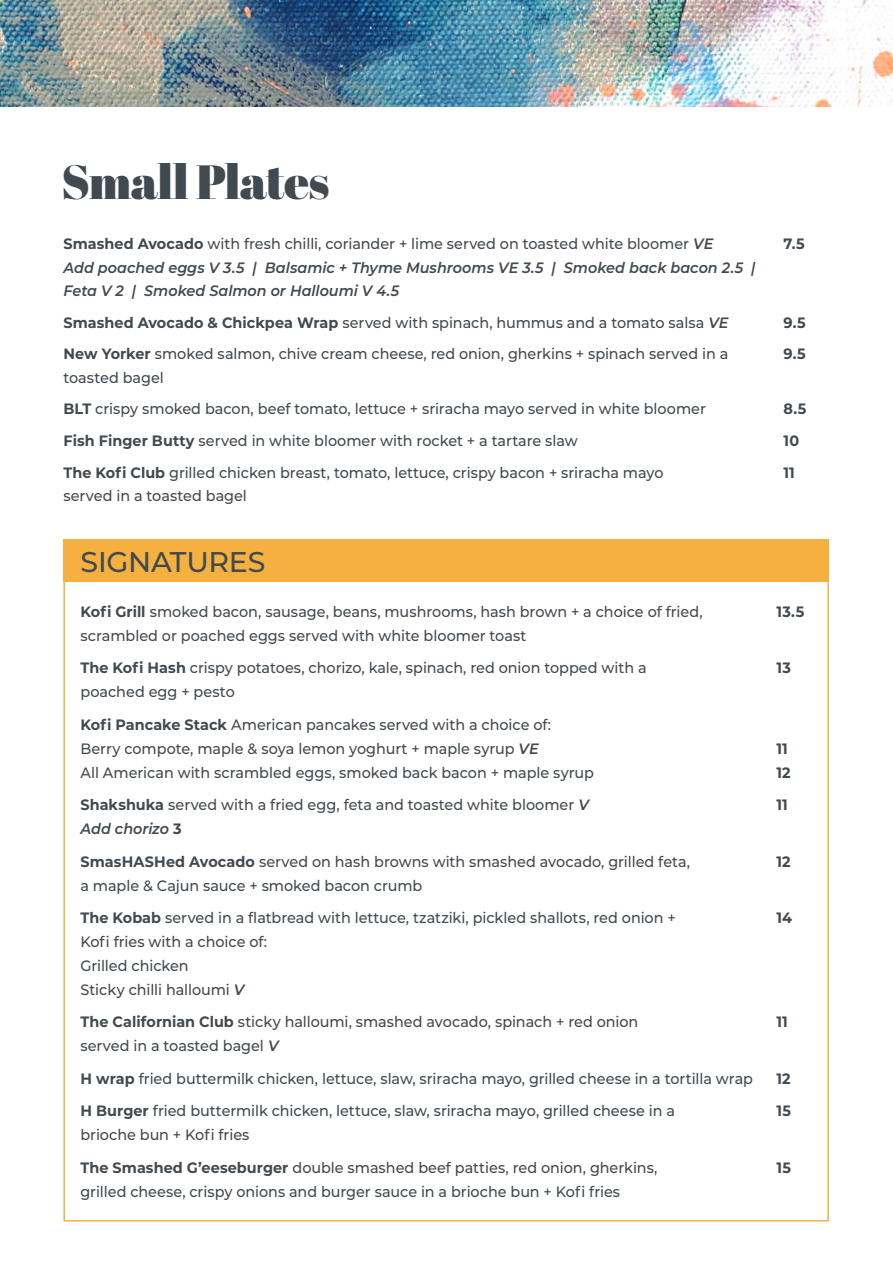
<style>
.page{position:relative;width:893px;height:1263px;background:#fff}
.page>*{position:absolute;margin:0;border:0;box-sizing:border-box;transform-origin:0 0}
.t1{font:900 48px "Abril Display";letter-spacing:-.005em;color:#414a51}
.t2{font:500 28.5px "Montserrat";letter-spacing:-.01em;color:#414a51}
.t3{font:500 15px/24px "Montserrat";letter-spacing:-.005em;color:#414a51;scale:.96 1}
.t4{font:italic 600 15px/23.2px "Montserrat";color:#414a51;scale:.96 1}
.t5{font:700 15px "Montserrat";letter-spacing:.01em;color:#414a51;scale:.96 1}
.s1{font-weight:700}
.s2{font-weight:600;font-style:italic}
.s3{font-weight:700;font-style:normal}
</style>
<div class="page">
<img style="left:0;top:0;width:871px;height:106px">
<img style="left:871px;top:5px;width:22px;height:97px">
<div style="left:63px;top:539px;width:766px;height:43px;background:#f5b03f"></div>
<p class="t1" style="left:62px;top:148px;width:269px">Small Plates</p>
<p class="t3" style="left:63px;top:231px;width:678px"><span class="s1">Smashed Avocado</span> with fresh chilli, coriander + lime served on toasted white bloomer <span class="s2">VE</span></p>
<p class="t5" style="left:783px;top:233px;width:24px">7.5</p>
<p class="t4" style="left:63px;top:255px;width:722px">Add poached eggs V 3.5 | Balsamic + Thyme Mushrooms VE 3.5 | Smoked back bacon 2.5 |<br>Feta V 2 | Smoked Salmon or Halloumi V 4.5</p>
<p class="t3" style="left:63px;top:310px;width:694px"><span class="s1">Smashed Avocado &amp; Chickpea Wrap</span> served with spinach, hummus and a tomato salsa <span class="s2">VE</span></p>
<p class="t5" style="left:783px;top:311px;width:25px">9.5</p>
<p class="t3" style="left:63px;top:341px;width:694px"><span class="s1">New Yorker</span> smoked salmon, chive cream cheese, red onion, gherkins + spinach served in a</p>
<p class="t5" style="left:783px;top:343px;width:25px">9.5</p>
<p class="t3" style="left:63px;top:365px;width:106px">toasted bagel</p>
<p class="t3" style="left:63px;top:396px;width:671px"><span class="s1">BLT</span> crispy smoked bacon, beef tomato, lettuce + sriracha mayo served in white bloomer</p>
<p class="t5" style="left:783px;top:398px;width:25px">8.5</p>
<p class="t3" style="left:63px;top:428px;width:537px"><span class="s1">Fish Finger Butty</span> served in white bloomer with rocket + a tartare slaw</p>
<p class="t5" style="left:783px;top:430px;width:18px">10</p>
<p class="t3" style="left:63px;top:460px;width:627px"><span class="s1">The Kofi Club</span> grilled chicken breast, tomato, lettuce, crispy bacon + sriracha mayo</p>
<p class="t5" style="left:783px;top:462px;width:13px">11</p>
<p class="t3" style="left:63px;top:483px;width:193px">served in a toasted bagel</p>
<p class="t2" style="left:80px;top:541px;width:187px">SIGNATURES</p>
<p class="t3" style="left:80px;top:599px;width:650px"><span class="s1">Kofi Grill</span> smoked bacon, sausage, beans, mushrooms, hash brown + a choice of fried,</p>
<p class="t5" style="left:776px;top:601px;width:30px">13.5</p>
<p class="t3" style="left:80px;top:623px;width:466px">scrambled or poached eggs served with white bloomer toast</p>
<p class="t3" style="left:80px;top:655px;width:591px"><span class="s1">The Kofi Hash</span> crispy potatoes, chorizo, kale, spinach, red onion topped with a</p>
<p class="t5" style="left:776px;top:657px;width:16px">13</p>
<p class="t3" style="left:80px;top:679px;width:162px">poached egg + pesto</p>
<p class="t3" style="left:80px;top:712px;width:492px"><span class="s1">Kofi Pancake Stack</span> American pancakes served with a choice of:<br>Berry compote, maple &amp; soya lemon yoghurt + maple syrup <span class="s2">VE</span></p>
<p class="t5" style="left:776px;top:738px;width:13px">11</p>
<p class="t3" style="left:80px;top:760px;width:536px">All American with scrambled eggs, smoked back bacon + maple syrup</p>
<p class="t5" style="left:776px;top:762px;width:16px">12</p>
<p class="t3" style="left:80px;top:792px;width:531px"><span class="s1">Shakshuka</span> served with a fried egg, feta and toasted white bloomer <span class="s2">V</span></p>
<p class="t5" style="left:776px;top:794px;width:13px">11</p>
<p class="t4" style="left:80px;top:817px;width:107px">Add chorizo <span class="s3">3</span></p>
<p class="t3" style="left:80px;top:849px;width:636px"><span class="s1">SmasHASHed Avocado</span> served on hash browns with smashed avocado, grilled feta,</p>
<p class="t5" style="left:776px;top:851px;width:16px">12</p>
<p class="t3" style="left:80px;top:873px;width:358px">a maple &amp; Cajun sauce + smoked bacon crumb</p>
<p class="t3" style="left:80px;top:905px;width:622px"><span class="s1">The Kobab</span> served in a flatbread with lettuce, tzatziki, pickled shallots, red onion +</p>
<p class="t5" style="left:776px;top:907px;width:18px">14</p>
<p class="t3" style="left:80px;top:929px;width:196px">Kofi fries with a choice of:<br>Grilled chicken<br>Sticky chilli halloumi <span class="s2">V</span></p>
<p class="t3" style="left:80px;top:1009px;width:583px"><span class="s1">The Californian Club</span> sticky halloumi, smashed avocado, spinach + red onion</p>
<p class="t5" style="left:776px;top:1011px;width:13px">11</p>
<p class="t3" style="left:80px;top:1033px;width:208px">served in a toasted bagel <span class="s2">V</span></p>
<p class="t3" style="left:80px;top:1066px;width:702px"><span class="s1">H wrap</span> fried buttermilk chicken, lettuce, slaw, sriracha mayo, grilled cheese in a tortilla wrap</p>
<p class="t5" style="left:776px;top:1067px;width:16px">12</p>
<p class="t3" style="left:80px;top:1098px;width:621px"><span class="s1">H Burger</span> fried buttermilk chicken, lettuce, slaw, sriracha mayo, grilled cheese in a</p>
<p class="t5" style="left:776px;top:1100px;width:17px">15</p>
<p class="t3" style="left:80px;top:1122px;width:178px">brioche bun + Kofi fries</p>
<p class="t3" style="left:80px;top:1155px;width:603px"><span class="s1">The Smashed G’eeseburger</span> double smashed beef patties, red onion, gherkins,</p>
<p class="t5" style="left:776px;top:1156px;width:17px">15</p>
<p class="t3" style="left:80px;top:1179px;width:564px">grilled cheese, crispy onions and burger sauce in a brioche bun + Kofi fries</p>
</div>
